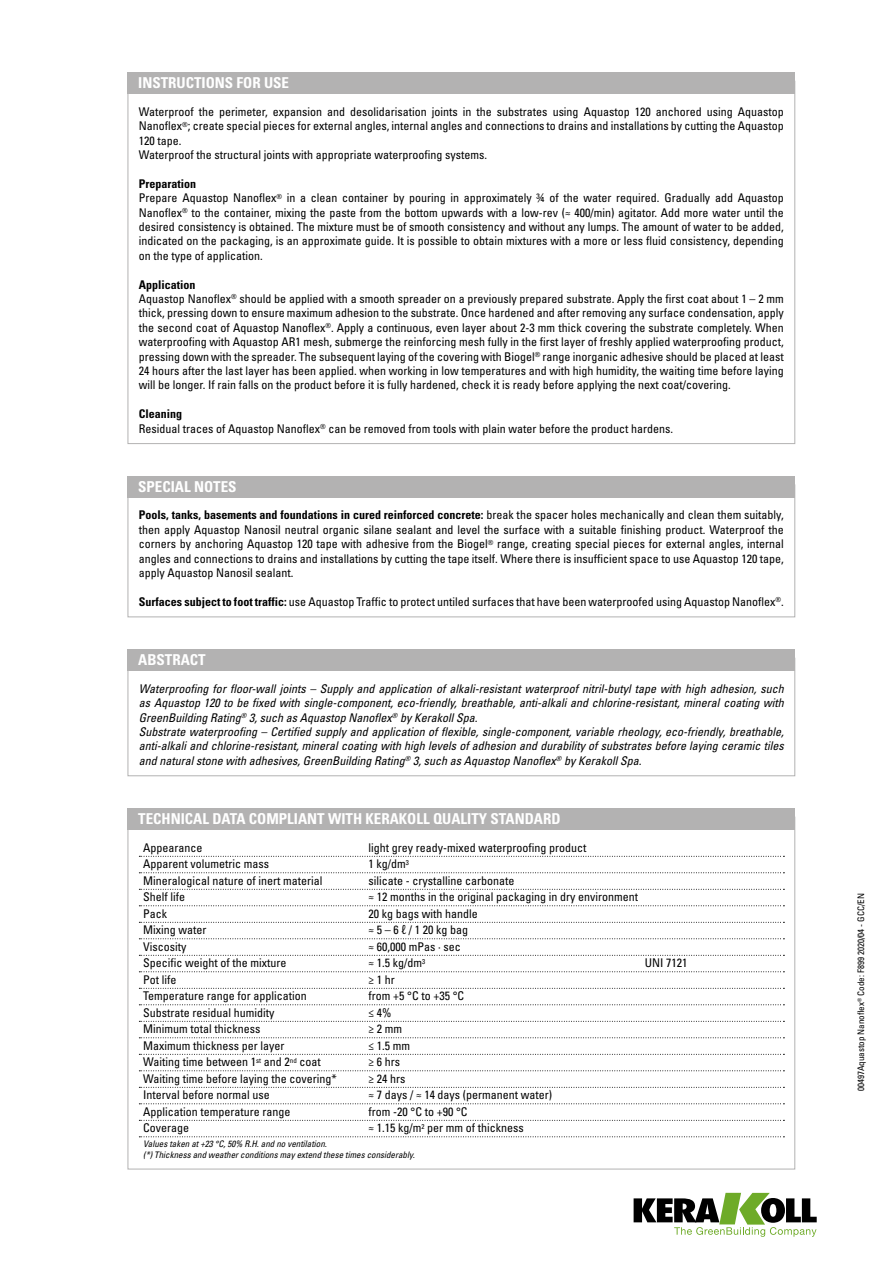
<style>
.page{position:relative;width:893px;height:1263px;background:#fff}
.page>*{position:absolute;margin:0;border:0;box-sizing:border-box;transform-origin:0 0}
.t1{font:700 condensed 15px "Univers LT Std";color:#fff}
.t2{font:condensed 12px/14.4px "Univers LT Std";color:#000}
.t3{font:italic condensed 12px/14.4px "Univers LT Std";color:#000}
.t4{font:italic condensed 9px/10.8px "Univers LT Std";color:#000}
.t5{font:condensed 9px "Univers LT Std";color:#000}
.s1{font-weight:700}
</style>
<div class="page">
<svg style="left:634px;top:1193px;width:183px;height:44px"></svg>
<div style="left:128px;top:72px;width:667px;height:22px;background:#b3b2b2"></div>
<div style="left:128px;top:658px;width:667px;height:118px;border:1px solid #b3b2b2"></div>
<div style="left:128px;top:649px;width:667px;height:21px;background:#b3b2b2"></div>
<div style="left:128px;top:484px;width:667px;height:133px;border:1px solid #b3b2b2"></div>
<div style="left:128px;top:476px;width:667px;height:21px;background:#b3b2b2"></div>
<svg style="left:139px;top:856px;width:645px;height:1px"></svg>
<svg style="left:139px;top:872px;width:645px;height:1px"></svg>
<svg style="left:139px;top:889px;width:645px;height:1px"></svg>
<svg style="left:139px;top:905px;width:645px;height:1px"></svg>
<svg style="left:139px;top:922px;width:645px;height:1px"></svg>
<svg style="left:139px;top:938px;width:645px;height:1px"></svg>
<svg style="left:139px;top:955px;width:645px;height:1px"></svg>
<svg style="left:139px;top:971px;width:645px;height:1px"></svg>
<svg style="left:139px;top:988px;width:645px;height:1px"></svg>
<svg style="left:139px;top:1004px;width:645px;height:1px"></svg>
<svg style="left:139px;top:1021px;width:645px;height:1px"></svg>
<svg style="left:139px;top:1037px;width:645px;height:1px"></svg>
<svg style="left:139px;top:1054px;width:645px;height:1px"></svg>
<svg style="left:139px;top:1070px;width:645px;height:1px"></svg>
<svg style="left:139px;top:1087px;width:645px;height:1px"></svg>
<svg style="left:139px;top:1103px;width:645px;height:1px"></svg>
<svg style="left:139px;top:1120px;width:645px;height:1px"></svg>
<svg style="left:139px;top:1136px;width:645px;height:1px"></svg>
<div style="left:128px;top:808px;width:667px;height:21px;background:#b3b2b2"></div>
<p class="t1" style="left:138px;top:74px;width:152px">INSTRUCTIONS FOR USE</p>
<p class="t2" style="left:139px;top:104px;width:646px">Waterproof the perimeter, expansion and desolidarisation joints in the substrates using Aquastop 120 anchored using Aquastop Nanoflex<sup>®</sup>; create special pieces for external angles, internal angles and connections to drains and installations by cutting the Aquastop 120 tape.<br>Waterproof the structural joints with appropriate waterproofing systems.</p>
<p class="t2" style="left:139px;top:176px;width:646px"><span class="s1">Preparation<br></span>Prepare Aquastop Nanoflex<sup>®</sup> in a clean container by pouring in approximately ¾ of the water required. Gradually add Aquastop Nanoflex<sup>®</sup> to the container, mixing the paste from the bottom upwards with a low-rev (≈ 400/min) agitator. Add more water until the desired consistency is obtained. The mixture must be of smooth consistency and without any lumps. The amount of water to be added, indicated on the packaging, is an approximate guide. It is possible to obtain mixtures with a more or less fluid consistency, depending on the type of application.</p>
<p class="t2" style="left:139px;top:277px;width:646px"><span class="s1">Application<br></span>Aquastop Nanoflex<sup>®</sup> should be applied with a smooth spreader on a previously prepared substrate. Apply the first coat about 1 – 2 mm thick, pressing down to ensure maximum adhesion to the substrate. Once hardened and after removing any surface condensation, apply the second coat of Aquastop Nanoflex<sup>®</sup>. Apply a continuous, even layer about 2-3 mm thick covering the substrate completely. When waterproofing with Aquastop AR1 mesh, submerge the reinforcing mesh fully in the first layer of freshly applied waterproofing product, pressing down with the spreader. The subsequent laying of the covering with Biogel<sup>®</sup> range inorganic adhesive should be placed at least 24 hours after the last layer has been applied. when working in low temperatures and with high humidity, the waiting time before laying will be longer. If rain falls on the product before it is fully hardened, check it is ready before applying the next coat/covering.</p>
<p class="t2" style="left:139px;top:407px;width:536px"><span class="s1">Cleaning<br></span>Residual traces of Aquastop Nanoflex<sup>®</sup> can be removed from tools with plain water before the product hardens.</p>
<p class="t1" style="left:138px;top:477px;width:100px">SPECIAL NOTES</p>
<p class="t2" style="left:139px;top:508px;width:646px;text-align:justify"><span class="s1">Pools, tanks, basements and foundations in cured reinforced concrete:</span> break the spacer holes mechanically and clean them suitably, then apply Aquastop Nanosil neutral organic silane sealant and level the surface with a suitable finishing product. Waterproof the corners by anchoring Aquastop 120 tape with adhesive from the Biogel<sup>®</sup> range, creating special pieces for external angles, internal angles and connections to drains and installations by cutting the tape itself. Where there is insufficient space to use Aquastop 120 tape, apply Aquastop Nanosil sealant.</p>
<p class="t2" style="left:139px;top:594px;width:646px"><span class="s1">Surfaces subject to foot traffic:</span> use Aquastop Traffic to protect untiled surfaces that have been waterproofed using Aquastop Nanoflex<sup>®</sup>.</p>
<p class="t1" style="left:138px;top:651px;width:69px">ABSTRACT</p>
<p class="t3" style="left:139px;top:681px;width:646px">Waterproofing for floor-wall joints – Supply and application of alkali-resistant waterproof nitril-butyl tape with high adhesion, such as Aquastop 120 to be fixed with single-component, eco-friendly, breathable, anti-alkali and chlorine-resistant, mineral coating with GreenBuilding Rating<sup>®</sup> 3, such as Aquastop Nanoflex<sup>®</sup> by Kerakoll Spa.<br>Substrate waterproofing – Certified supply and application of flexible, single-component, variable rheology, eco-friendly, breathable, anti-alkali and chlorine-resistant, mineral coating with high levels of adhesion and durability of substrates before laying ceramic tiles and natural stone with adhesives, GreenBuilding Rating<sup>®</sup> 3, such as Aquastop Nanoflex<sup>®</sup> by Kerakoll Spa.</p>
<p class="t1" style="left:138px;top:810px;width:424px">TECHNICAL DATA COMPLIANT WITH KERAKOLL QUALITY STANDARD</p>
<p class="t2" style="left:143px;top:840px;width:61px">Appearance</p>
<p class="t2" style="left:369px;top:840px;width:219px">light grey ready-mixed waterproofing product</p>
<p class="t2" style="left:143px;top:856px;width:127px">Apparent volumetric mass</p>
<p class="t2" style="left:369px;top:856px;width:42px">1 kg/dm<sup>3</sup></p>
<p class="t2" style="left:143px;top:873px;width:181px">Mineralogical nature of inert material</p>
<p class="t2" style="left:369px;top:873px;width:147px">silicate - crystalline carbonate</p>
<p class="t2" style="left:143px;top:889px;width:43px">Shelf life</p>
<p class="t2" style="left:369px;top:889px;width:271px">≈ 12 months in the original packaging in dry environment</p>
<p class="t2" style="left:143px;top:906px;width:25px">Pack</p>
<p class="t2" style="left:369px;top:906px;width:111px">20 kg bags with handle</p>
<p class="t2" style="left:143px;top:922px;width:65px">Mixing water</p>
<p class="t2" style="left:369px;top:922px;width:101px">≈ 5 – 6 ℓ / 1 20 kg bag</p>
<p class="t2" style="left:143px;top:939px;width:45px">Viscosity</p>
<p class="t2" style="left:369px;top:939px;width:94px">≈ 60,000 mPas · sec</p>
<p class="t2" style="left:143px;top:955px;width:145px">Specific weight of the mixture</p>
<p class="t2" style="left:369px;top:955px;width:58px">≈ 1.5 kg/dm<sup>3</sup></p>
<p class="t2" style="left:645px;top:955px;width:44px">UNI 7121</p>
<p class="t2" style="left:143px;top:972px;width:35px">Pot life</p>
<p class="t2" style="left:369px;top:972px;width:28px">≥ 1 hr</p>
<p class="t2" style="left:143px;top:988px;width:165px">Temperature range for application</p>
<p class="t2" style="left:369px;top:988px;width:97px">from +5 °C to +35 °C</p>
<p class="t2" style="left:143px;top:1005px;width:133px">Substrate residual humidity</p>
<p class="t2" style="left:369px;top:1005px;width:24px">≤ 4%</p>
<p class="t2" style="left:143px;top:1021px;width:119px">Minimum total thickness</p>
<p class="t2" style="left:369px;top:1021px;width:35px">≥ 2 mm</p>
<p class="t2" style="left:143px;top:1038px;width:143px">Maximum thickness per layer</p>
<p class="t2" style="left:369px;top:1038px;width:43px">≤ 1.5 mm</p>
<p class="t2" style="left:143px;top:1054px;width:179px">Waiting time between 1<sup>st</sup> and 2<sup>nd</sup> coat</p>
<p class="t2" style="left:369px;top:1054px;width:33px">≥ 6 hrs</p>
<p class="t2" style="left:143px;top:1071px;width:195px">Waiting time before laying the covering*</p>
<p class="t2" style="left:369px;top:1071px;width:38px">≥ 24 hrs</p>
<p class="t2" style="left:143px;top:1087px;width:128px">Interval before normal use</p>
<p class="t2" style="left:369px;top:1087px;width:185px">≈ 7 days / ≈ 14 days (permanent water)</p>
<p class="t2" style="left:143px;top:1104px;width:149px">Application temperature range</p>
<p class="t2" style="left:369px;top:1104px;width:100px">from -20 °C to +90 °C</p>
<p class="t2" style="left:143px;top:1120px;width:47px">Coverage</p>
<p class="t2" style="left:369px;top:1120px;width:157px">≈ 1.15 kg/m<sup>2</sup> per mm of thickness</p>
<p class="t4" style="left:143px;top:1138px;width:273px">Values taken at +23 °C, 50% R.H. and no ventilation.<br>(*) Thickness and weather conditions may extend these times considerably.</p>
<p class="t5" style="left:855px;top:1091px;width:199px;rotate:-90deg">00497Aquastop Nanoflex<sup>®</sup> Code: F899 2020/04 - GCC/EN</p>
</div>
